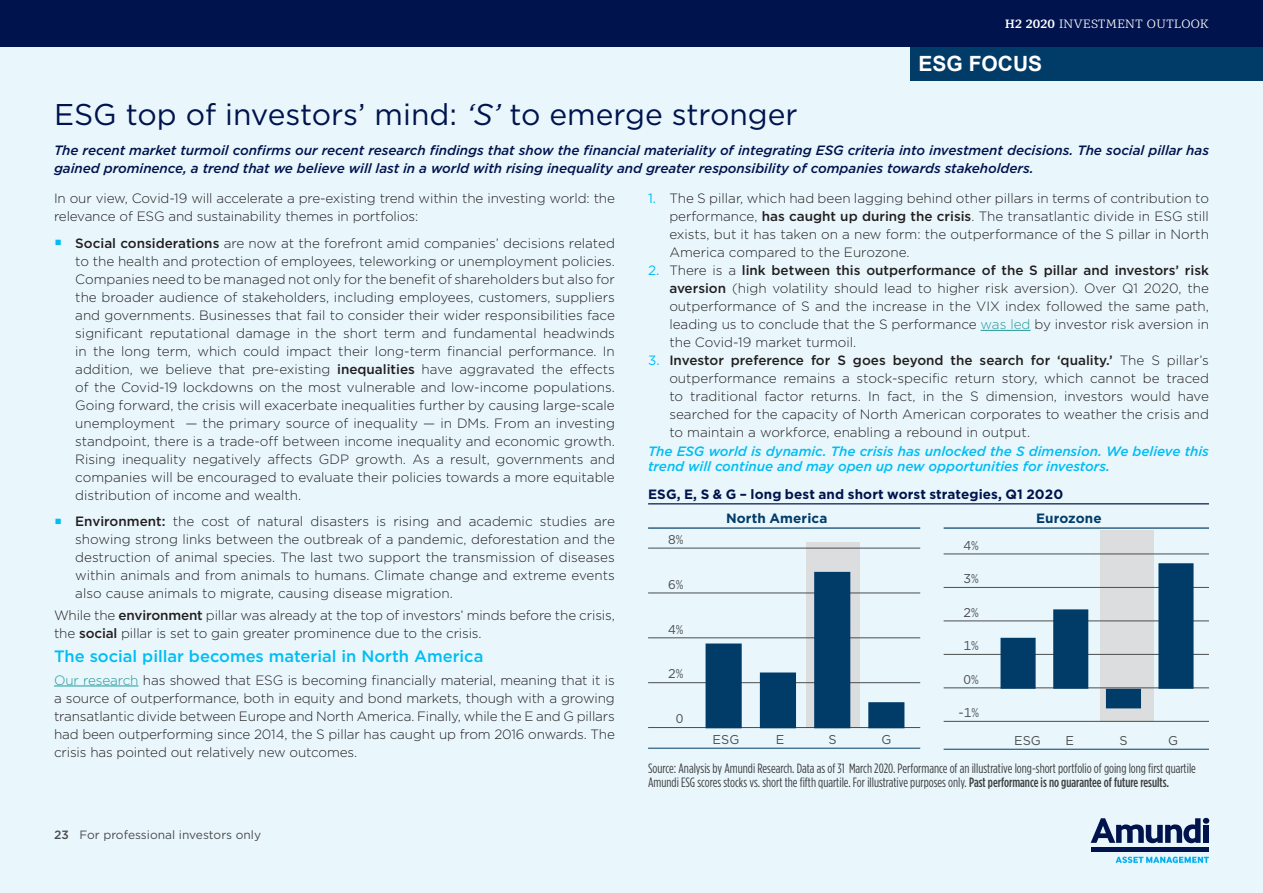
<style>
.page{position:relative;width:1263px;height:893px;background:#fff}
.page>*{position:absolute;margin:0;border:0;box-sizing:border-box;transform-origin:0 0}
.Amundi_Section_Headi{font:30px "Gotham";color:#00134d}
.t1{font:700 21px "Arial";color:#fff}
.Amundi_Sub_Heading_L{font:500 16.5px "Gotham";color:#01bdf2}
.Main_Body_AMUNDI{font:300 13.5px/18px "Gotham";letter-spacing:-.01em;color:#231f20;text-align:justify}
.Main_Body_AMUNDI-2{font:italic 500 13.5px/18px "Gotham";letter-spacing:-.005em;color:#00134d}
.Amundi_Footnote{font:13.5px/13.5px "Gotham Condensed";color:#3e3e3f}
.Main_Body_AMUNDI-3{font:italic 500 13.5px/15px "Gotham";letter-spacing:-.005em;color:#01bdf2}
.Amundi_Chart_Title{font:700 13.5px "Gotham";letter-spacing:.01em;color:#00134d}
.Amundi_Chart_Title-2{font:700 13.5px "Gotham";letter-spacing:.01em;color:#013c69}
.Amundi_Chart_Text_Gr{font:12.75px "Gotham";color:#4b4c4d}
.Amundi_Chart_Base_Bl{font:12.75px "Gotham";letter-spacing:.005em;color:#4b4c4d}
.t2{font:12px "Gotham";color:#4b4c4d}
.t3{font:300 12px "Mediator Serif";letter-spacing:.02em;color:#fff}
.s1{font-weight:700}
.s2{font-style:italic}
.s3{font-weight:500}
.s4{color:#239999}
.s5{font-weight:400;color:#01bdf2}
</style>
<div class="page">
<div style="left:0;top:47px;width:1263px;height:846px;background:#e9f7fd"></div>
<svg style="left:1091px;top:817px;width:118px;height:26px"></svg>
<div style="left:1203px;top:825px;width:6px;height:18px;background:#00134d"></div>
<div style="left:1091px;top:847px;width:118px;height:5px;background:#00134d"></div>
<svg style="left:1115px;top:856px;width:94px;height:7px"></svg>
<div style="left:806px;top:542px;width:53px;height:186px;background:#dcdddf"></div>
<div style="left:1100px;top:530px;width:54px;height:192px;background:#dcdddf"></div>
<hr style="left:54px;top:686px;width:84px;height:1px;background:#239999">
<hr style="left:981px;top:330px;width:49px;height:1px;background:#239999">
<div style="left:910px;top:47px;width:353px;height:34px;background:#013c69"></div>
<hr style="left:648px;top:503px;width:561px;height:1px;background:#00134d">
<hr style="left:944px;top:527px;width:265px;height:2px;background:#013c69">
<hr style="left:944px;top:554px;width:265px;height:1px;background:#4b4c4d">
<hr style="left:944px;top:587px;width:265px;height:1px;background:#4b4c4d">
<hr style="left:944px;top:621px;width:265px;height:1px;background:#4b4c4d">
<hr style="left:944px;top:654px;width:265px;height:1px;background:#4b4c4d">
<hr style="left:944px;top:688px;width:265px;height:1px;background:#4b4c4d">
<hr style="left:944px;top:721px;width:265px;height:1px;background:#4b4c4d">
<hr style="left:944px;top:749px;width:265px;height:1px;background:#013c69">
<svg style="left:1000px;top:563px;width:193px;height:145px"></svg>
<hr style="left:648px;top:527px;width:272px;height:2px;background:#013c69">
<hr style="left:648px;top:548px;width:272px;height:1px;background:#4b4c4d">
<hr style="left:648px;top:593px;width:272px;height:1px;background:#4b4c4d">
<hr style="left:648px;top:638px;width:272px;height:1px;background:#4b4c4d">
<hr style="left:648px;top:682px;width:272px;height:1px;background:#4b4c4d">
<hr style="left:648px;top:727px;width:272px;height:1px;background:#4b4c4d">
<hr style="left:648px;top:748px;width:272px;height:1px;background:#013c69">
<svg style="left:705px;top:572px;width:199px;height:156px"></svg>
<div style="left:0;top:0;width:1263px;height:47px;background:#00134d"></div>
<p class="t3" style="left:1005px;top:16px;width:205px"><span class="s1">H2 2020</span> INVESTMENT OUTLOOK</p>
<p class="t1" style="left:918px;top:49px;width:125px">ESG FOCUS</p>
<p class="Amundi_Section_Headi" style="left:54px;top:95px;width:745px">ESG top of investors’ mind: <span class="s2">‘S’</span> to emerge stronger</p>
<p class="Main_Body_AMUNDI-2" style="left:54px;top:141px;width:1156px">The recent market turmoil confirms our recent research findings that show the financial materiality of integrating ESG criteria into investment decisions. The social pillar has gained prominence, a trend that we believe will last in a world with rising inequality and greater responsibility of companies towards stakeholders.</p>
<p class="Main_Body_AMUNDI" style="left:54px;top:189px;width:562px">In our view, Covid-19 will accelerate a pre-existing trend within the investing world: the relevance of ESG and sustainability themes in portfolios:</p>
<p class="Main_Body_AMUNDI" style="left:75px;top:233px;width:541px"><span class="s3">Social considerations</span> are now at the forefront amid companies’ decisions related to the health and protection of employees, teleworking or unemployment policies.<br>Companies need to be managed not only for the benefit of shareholders but also for the broader audience of stakeholders, including employees, customers, suppliers and governments. Businesses that fail to consider their wider responsibilities face significant reputational damage in the short term and fundamental headwinds in the long term, which could impact their long-term financial performance. In addition, we believe that pre-existing <span class="s3">inequalities</span> have aggravated the effects of the Covid-19 lockdowns on the most vulnerable and low-income populations.<br>Going forward, the crisis will exacerbate inequalities further by causing large-scale unemployment — the primary source of inequality — in DMs. From an investing standpoint, there is a trade-off between income inequality and economic growth.<br>Rising inequality negatively affects GDP growth. As a result, governments and companies will be encouraged to evaluate their policies towards a more equitable distribution of income and wealth.</p>
<p class="Main_Body_AMUNDI" style="left:75px;top:512px;width:541px"><span class="s3">Environment:</span> the cost of natural disasters is rising and academic studies are showing strong links between the outbreak of a pandemic, deforestation and the destruction of animal species. The last two support the transmission of diseases within animals and from animals to humans. Climate change and extreme events also cause animals to migrate, causing disease migration.</p>
<p class="Main_Body_AMUNDI" style="left:54px;top:606px;width:562px">While the <span class="s3">environment</span> pillar was already at the top of investors’ minds before the crisis, the <span class="s3">social</span> pillar is set to gain greater prominence due to the crisis.</p>
<p class="Amundi_Sub_Heading_L" style="left:54px;top:646px;width:431px">The social pillar becomes material in North America</p>
<p class="Main_Body_AMUNDI" style="left:54px;top:670px;width:562px"><span class="s4">Our research</span> has showed that ESG is becoming financially material, meaning that it is a source of outperformance, both in equity and bond markets, though with a growing transatlantic divide between Europe and North America. Finally, while the E and G pillars had been outperforming since 2014, the S pillar has caught up from 2016 onwards. The crisis has pointed out relatively new outcomes.</p>
<p class="Main_Body_AMUNDI" style="left:669px;top:189px;width:541px;text-indent:-21px"><span class="s5">1.</span> The S pillar, which had been lagging behind other pillars in terms of contribution to performance, <span class="s3">has caught up during the crisis</span>. The transatlantic divide in ESG still exists, but it has taken on a new form: the outperformance of the S pillar in North America compared to the Eurozone.</p>
<p class="Main_Body_AMUNDI" style="left:669px;top:261px;width:541px;text-indent:-21px"><span class="s5">2.</span> There is a <span class="s3">link between this outperformance of the S pillar and investors’ risk aversion</span> (high volatility should lead to higher risk aversion). Over Q1 2020, the outperformance of S and the increase in the VIX index followed the same path, leading us to conclude that the S performance <span class="s4">was led</span> by investor risk aversion in the Covid-19 market turmoil.</p>
<p class="Main_Body_AMUNDI" style="left:669px;top:351px;width:541px;text-indent:-21px"><span class="s5">3.</span> <span class="s3">Investor preference for S goes beyond the search for ‘quality.’</span> The S pillar’s outperformance remains a stock-specific return story, which cannot be traced to traditional factor returns. In fact, in the S dimension, investors would have searched for the capacity of North American corporates to weather the crisis and to maintain a workforce, enabling a rebound in output.</p>
<p class="Main_Body_AMUNDI-3" style="left:648px;top:444px;width:562px">The ESG world is dynamic. The crisis has unlocked the S dimension. We believe this trend will continue and may open up new opportunities for investors.</p>
<p class="Amundi_Chart_Title" style="left:648px;top:485px;width:417px">ESG, E, S &amp; G – long best and short worst strategies, Q1 2020</p>
<p class="Amundi_Chart_Title-2" style="left:726px;top:510px;width:103px">North America</p>
<p class="Amundi_Chart_Title-2" style="left:1036px;top:510px;width:67px">Eurozone</p>
<p class="Amundi_Chart_Text_Gr" style="left:668px;top:531px;width:17px">8%</p>
<p class="Amundi_Chart_Text_Gr" style="left:668px;top:576px;width:17px">6%</p>
<p class="Amundi_Chart_Text_Gr" style="left:668px;top:621px;width:17px">4%</p>
<p class="Amundi_Chart_Text_Gr" style="left:668px;top:666px;width:17px">2%</p>
<p class="Amundi_Chart_Text_Gr" style="left:676px;top:711px;width:9px">0</p>
<p class="Amundi_Chart_Text_Gr" style="left:964px;top:537px;width:17px">4%</p>
<p class="Amundi_Chart_Text_Gr" style="left:964px;top:570px;width:17px">3%</p>
<p class="Amundi_Chart_Text_Gr" style="left:964px;top:604px;width:17px">2%</p>
<p class="Amundi_Chart_Text_Gr" style="left:964px;top:637px;width:17px">1%</p>
<p class="Amundi_Chart_Text_Gr" style="left:964px;top:671px;width:17px">0%</p>
<p class="Amundi_Chart_Text_Gr" style="left:958px;top:704px;width:22px">-1%</p>
<p class="Amundi_Chart_Base_Bl" style="left:712px;top:731px;width:28px">ESG</p>
<p class="Amundi_Chart_Base_Bl" style="left:776px;top:731px;width:10px">E</p>
<p class="Amundi_Chart_Base_Bl" style="left:828px;top:731px;width:10px">S</p>
<p class="Amundi_Chart_Base_Bl" style="left:882px;top:731px;width:11px">G</p>
<p class="Amundi_Chart_Base_Bl" style="left:1014px;top:732px;width:28px">ESG</p>
<p class="Amundi_Chart_Base_Bl" style="left:1065px;top:732px;width:10px">E</p>
<p class="Amundi_Chart_Base_Bl" style="left:1119px;top:732px;width:10px">S</p>
<p class="Amundi_Chart_Base_Bl" style="left:1168px;top:732px;width:11px">G</p>
<p class="t2" style="left:54px;top:827px;width:209px"><span class="s3">23</span> For professional investors only</p>
<p class="Amundi_Footnote" style="left:648px;top:761px;width:549px">Source: Analysis by Amundi Research. Data as of 31 March 2020. Performance of an illustrative long-short portfolio of going long first quartile<br>Amundi ESG scores stocks vs. short the fifth quartile. For illustrative purposes only. <span class="s3">Past performance is no guarantee of future results.</span></p>
</div>
